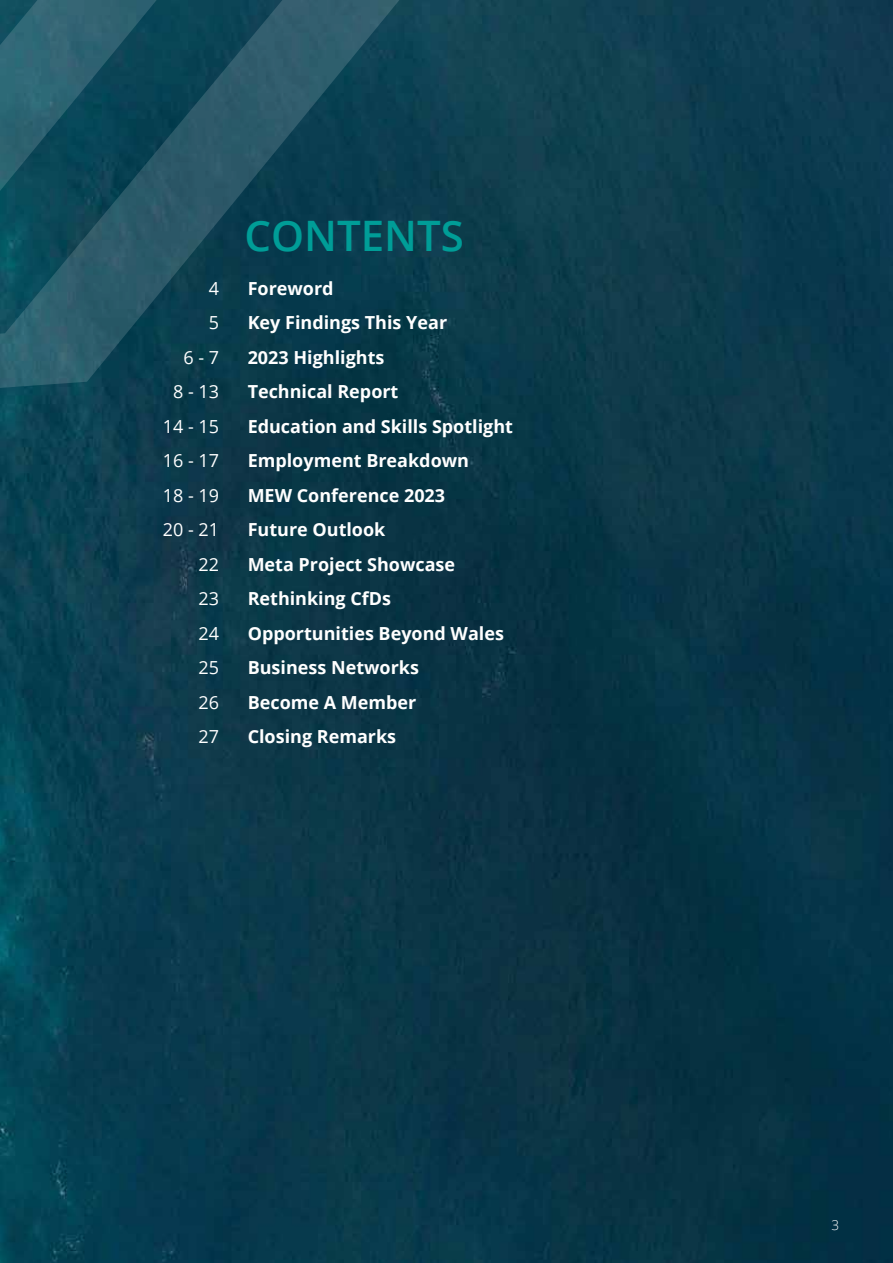
<style>
.page{position:relative;width:893px;height:1263px;background:#fff}
.page>*{position:absolute;margin:0;border:0;box-sizing:border-box;transform-origin:0 0}
.t1{font:600 42px "Open Sans";color:#009d97}
.t2{font:700 18px/34.5px "Open Sans";color:#fff}
.t3{font:18px/34.5px "Open Sans";color:#fff;text-align:right}
.t4{font:300 13.5px "Open Sans";color:#fff}
</style>
<div class="page">
<img style="left:0;top:0;width:893px;height:1263px">
<svg style="left:0;top:0;width:693px;height:568px;background:#114151"></svg>
<p class="t3" style="left:163px;top:271px;width:58px">4<br>5<br>6 - 7<br>8 - 13<br>14 - 15<br>16 - 17<br>18 - 19<br>20 - 21<br>22<br>23<br>24<br>25<br>26<br>27</p>
<h1 class="t1" style="left:244px;top:207px;width:221px">CONTENTS</h1>
<p class="t2" style="left:248px;top:271px;width:267px">Foreword<br>Key Findings This Year<br>2023 Highlights<br>Technical Report<br>Education and Skills Spotlight<br>Employment Breakdown<br>MEW Conference 2023<br>Future Outlook<br>Meta Project Showcase<br>Rethinking CfDs<br>Opportunities Beyond Wales<br>Business Networks<br>Become A Member<br>Closing Remarks</p>
<p class="t4" style="left:832px;top:1215px;width:9px">3</p>
</div>
